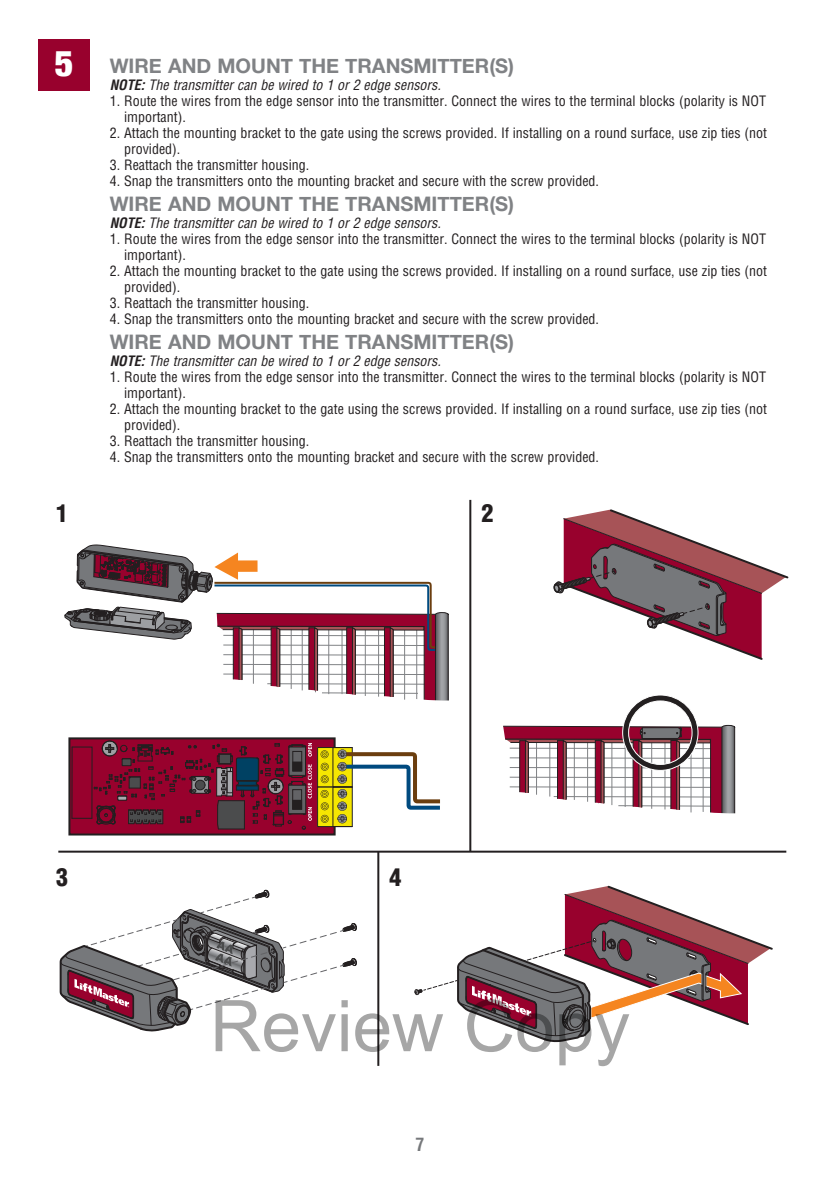
<style>
.page{position:relative;width:840px;height:1190px;background:#fff}
.page>*{position:absolute;margin:0;border:0;box-sizing:border-box;transform-origin:0 0}
.t1{font:71.2px "Arial";color:rgb(0 0 0/.35)}
.t2{font:900 condensed 36px "Helvetica Neue";color:#fff}
.t3{font:900 condensed 24px "Helvetica LT Std";color:#231f20}
.t4{font:700 20px "Helvetica Neue";color:#808285}
.t5{font:700 condensed 18px "Helvetica LT Std";color:#76787b}
.t6{font:condensed 14px/16px "Helvetica LT Std";color:#231f20}
.t7{font:italic condensed 14px "Helvetica LT Std";color:#231f20}
.s1{font-weight:700}
</style>
<div class="page">
<div style="left:39px;top:39px;width:51px;height:51px;background:#98012d"></div>
<svg style="left:59px;top:889px;width:298px;height:143px"></svg>
<svg style="left:553px;top:509px;width:236px;height:151px"></svg>
<svg style="left:502px;top:695px;width:237px;height:156px"></svg>
<hr style="left:377px;top:851px;width:2px;height:215px;background:#231f20">
<hr style="left:469px;top:500px;width:2px;height:351px;background:#231f20">
<hr style="left:58px;top:851px;width:728px;height:2px;background:#231f20">
<svg style="left:64px;top:544px;width:385px;height:157px"></svg>
<svg style="left:414px;top:885px;width:359px;height:157px"></svg>
<div style="left:69px;top:738px;width:266px;height:97px;background:#98012d"></div>
<div style="left:68px;top:737px;width:268px;height:99px;border:2px solid #231f20"></div>
<div style="left:318px;top:748px;width:34px;height:39px;background:#f5e601"></div>
<div style="left:317px;top:747px;width:36px;height:40px;border:1px solid #231f20"></div>
<div style="left:332px;top:747px;width:21px;height:40px;border:1px solid #231f20"></div>
<svg style="left:321px;top:750px;width:8px;height:33px"></svg>
<div style="left:318px;top:787px;width:34px;height:40px;background:#f5e601"></div>
<div style="left:317px;top:787px;width:36px;height:40px;border:1px solid #231f20"></div>
<div style="left:332px;top:787px;width:21px;height:40px;border:1px solid #231f20"></div>
<svg style="left:321px;top:790px;width:8px;height:33px"></svg>
<svg style="left:71px;top:738px;width:241px;height:92px"></svg>
<svg style="left:338px;top:749px;width:102px;height:74px"></svg>
<h2 class="t2" style="left:55px;top:41px;width:20px">5</h2>
<h3 class="t4" style="left:110px;top:53px;width:406px">WIRE AND MOUNT THE TRANSMITTER(S)</h3>
<p class="t7" style="left:110px;top:80px;width:333px"><span class="s1">NOTE:</span> The transmitter can be wired to 1 or 2 edge sensors.</p>
<p class="t6" style="left:124px;top:95px;width:643px;text-indent:-14px">1. Route the wires from the edge sensor into the transmitter. Connect the wires to the terminal blocks (polarity is NOT important).</p>
<p class="t6" style="left:124px;top:127px;width:645px;text-indent:-14px">2. Attach the mounting bracket to the gate using the screws provided. If installing on a round surface, use zip ties (not provided).</p>
<p class="t6" style="left:110px;top:159px;width:201px">3. Reattach the transmitter housing.</p>
<p class="t6" style="left:110px;top:175px;width:491px">4. Snap the transmitters onto the mounting bracket and secure with the screw provided.</p>
<h3 class="t4" style="left:110px;top:191px;width:406px">WIRE AND MOUNT THE TRANSMITTER(S)</h3>
<p class="t7" style="left:110px;top:218px;width:333px"><span class="s1">NOTE:</span> The transmitter can be wired to 1 or 2 edge sensors.</p>
<p class="t6" style="left:124px;top:233px;width:643px;text-indent:-14px">1. Route the wires from the edge sensor into the transmitter. Connect the wires to the terminal blocks (polarity is NOT important).</p>
<p class="t6" style="left:124px;top:265px;width:645px;text-indent:-14px">2. Attach the mounting bracket to the gate using the screws provided. If installing on a round surface, use zip ties (not provided).</p>
<p class="t6" style="left:110px;top:297px;width:201px">3. Reattach the transmitter housing.</p>
<p class="t6" style="left:110px;top:313px;width:491px">4. Snap the transmitters onto the mounting bracket and secure with the screw provided.</p>
<h3 class="t4" style="left:110px;top:330px;width:406px">WIRE AND MOUNT THE TRANSMITTER(S)</h3>
<p class="t7" style="left:110px;top:356px;width:333px"><span class="s1">NOTE:</span> The transmitter can be wired to 1 or 2 edge sensors.</p>
<p class="t6" style="left:124px;top:371px;width:643px;text-indent:-14px">1. Route the wires from the edge sensor into the transmitter. Connect the wires to the terminal blocks (polarity is NOT important).</p>
<p class="t6" style="left:124px;top:403px;width:645px;text-indent:-14px">2. Attach the mounting bracket to the gate using the screws provided. If installing on a round surface, use zip ties (not provided).</p>
<p class="t6" style="left:110px;top:435px;width:201px">3. Reattach the transmitter housing.</p>
<p class="t6" style="left:110px;top:451px;width:491px">4. Snap the transmitters onto the mounting bracket and secure with the screw provided.</p>
<h3 class="t3" style="left:56px;top:504px;width:14px">1</h3>
<h3 class="t3" style="left:481px;top:504px;width:13px">2</h3>
<h3 class="t3" style="left:56px;top:868px;width:14px">3</h3>
<h3 class="t3" style="left:389px;top:868px;width:13px">4</h3>
<h1 class="t1" style="left:210px;top:980px;width:421px">Review Copy</h1>
<p class="t5" style="left:416px;top:1137px;width:10px">7</p>
</div>
